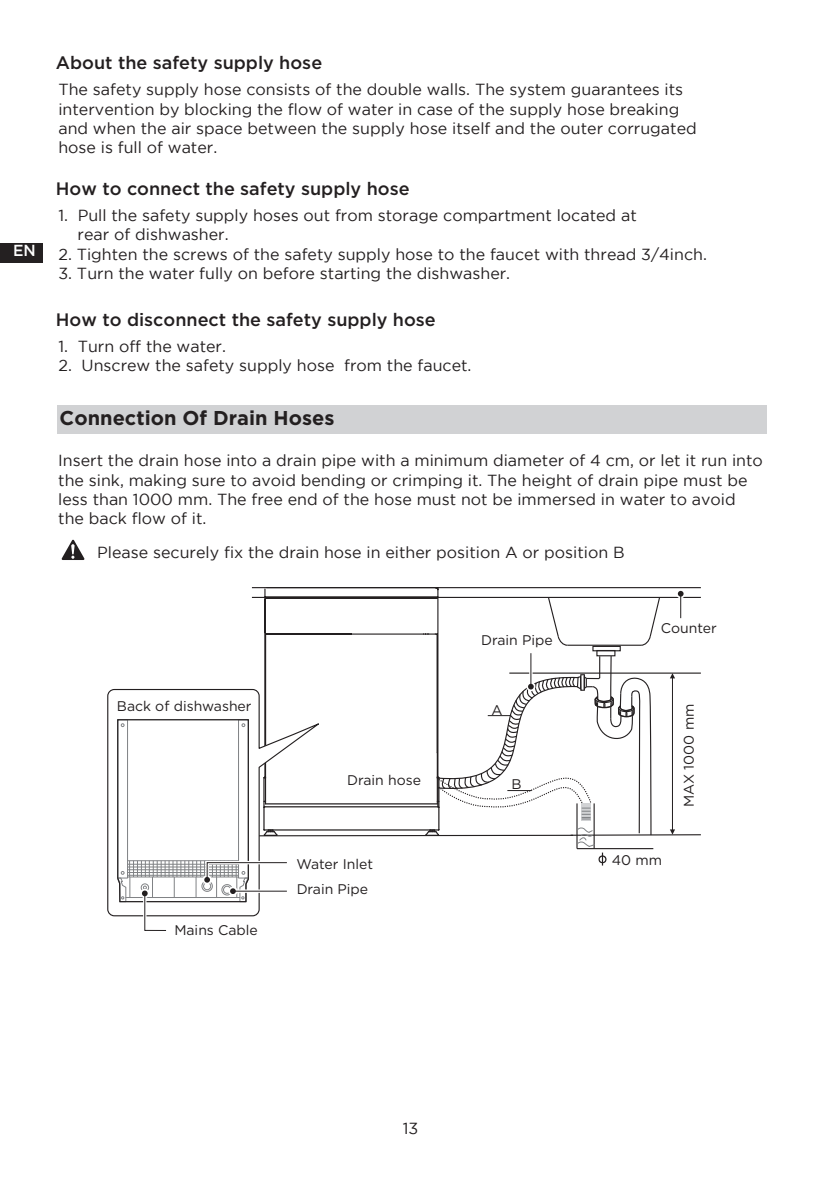
<style>
.page{position:relative;width:823px;height:1191px;background:#fff}
.page>*{position:absolute;margin:0;border:0;box-sizing:border-box;transform-origin:0 0}
.t1{font:700 20px "Gotham";color:#231f20}
.t2{font:500 18px "Gotham";color:#231f20}
.t3{font:16px/19.2px "Gotham";color:#231f20}
.t4{font:500 16px "Gotham";color:#fff}
.t5{font:14px/25px "Gotham";color:#231f20}
</style>
<div class="page">
<svg style="left:62px;top:540px;width:22px;height:20px"></svg>
<div style="left:58px;top:405px;width:708px;height:28px;background:#d1d2d4"></div>
<hr style="left:570px;top:834px;width:130px;height:2px;background:#252122">
<hr style="left:246px;top:834px;width:326px;height:2px;background:#252122">
<svg style="left:639px;top:596px;width:21px;height:50px"></svg>
<hr style="left:567px;top:644px;width:73px;height:2px;background:#252122">
<svg style="left:546px;top:596px;width:22px;height:50px"></svg>
<div style="left:592px;top:646px;width:28px;height:5px;border:1px solid #252122"></div>
<hr style="left:252px;top:597px;width:448px;height:1px;background:#252122">
<hr style="left:576px;top:848px;width:77px;height:1px;background:#252122">
<hr style="left:252px;top:587px;width:448px;height:1px;background:#252122">
<hr style="left:437px;top:589px;width:1px;height:188px;background:#231f20">
<hr style="left:436px;top:634px;width:1px;height:170px;background:#231f20">
<hr style="left:265px;top:634px;width:1px;height:119px;background:#231f20">
<hr style="left:264px;top:589px;width:1px;height:188px;background:#231f20">
<hr style="left:265px;top:633px;width:172px;height:1px;background:#231f20">
<hr style="left:266px;top:598px;width:170px;height:1px;background:#231f20">
<hr style="left:265px;top:596px;width:172px;height:1px;background:#231f20">
<svg style="left:266px;top:634px;width:16px;height:1px"></svg>
<hr style="left:265px;top:803px;width:172px;height:1px;background:#231f20">
<hr style="left:264px;top:806px;width:174px;height:1px;background:#231f20">
<hr style="left:264px;top:829px;width:174px;height:1px;background:#231f20">
<svg style="left:422px;top:634px;width:14px;height:1px"></svg>
<hr style="left:509px;top:672px;width:191px;height:1px;background:#231f20">
<svg style="left:669px;top:673px;width:5px;height:161px"></svg>
<svg style="left:107px;top:688px;width:212px;height:229px"></svg>
<svg style="left:424px;top:655px;width:227px;height:210px"></svg>
<svg style="left:116px;top:718px;width:174px;height:213px"></svg>
<hr style="left:530px;top:653px;width:1px;height:33px;background:#231f20">
<div style="left:675px;top:589px;width:10px;height:9px;border:3px solid #fff;border-radius:50%"></div>
<svg style="left:677px;top:591px;width:6px;height:27px"></svg>
<div style="left:0;top:243px;width:43px;height:20px;background:#242021"></div>
<p class="t4" style="left:13px;top:241px;width:24px">EN</p>
<p class="t2" style="left:56px;top:53px;width:267px">About the safety supply hose</p>
<p class="t3" style="left:58px;top:80px;width:639px">The safety supply hose consists of the double walls. The system guarantees its intervention by blocking the flow of water in case of the supply hose breaking and when the air space between the supply hose itself and the outer corrugated hose is full of water.</p>
<p class="t2" style="left:56px;top:178px;width:355px">How to connect the safety supply hose</p>
<p class="t3" style="left:78px;top:206px;width:560px;text-indent:-19px">1. Pull the safety supply hoses out from storage compartment located at rear of dishwasher.</p>
<p class="t3" style="left:58px;top:244px;width:649px">2. Tighten the screws of the safety supply hose to the faucet with thread 3/4inch.</p>
<p class="t3" style="left:58px;top:263px;width:453px">3. Turn the water fully on before starting the dishwasher.</p>
<p class="t2" style="left:56px;top:309px;width:381px">How to disconnect the safety supply hose</p>
<p class="t3" style="left:58px;top:336px;width:169px">1. Turn off the water.</p>
<p class="t3" style="left:58px;top:356px;width:414px">2. Unscrew the safety supply hose from the faucet.</p>
<p class="t1" style="left:60px;top:404px;width:276px">Connection Of Drain Hoses</p>
<p class="t3" style="left:58px;top:451px;width:705px">Insert the drain hose into a drain pipe with a minimum diameter of 4 cm, or let it run into the sink, making sure to avoid bending or crimping it. The height of drain pipe must be less than 1000 mm. The free end of the hose must not be immersed in water to avoid the back flow of it.</p>
<p class="t3" style="left:97px;top:542px;width:528px">Please securely fix the drain hose in either position A or position B</p>
<p class="t5" style="left:117px;top:693px;width:136px">Back of dishwasher</p>
<p class="t5" style="left:174px;top:917px;width:85px">Mains Cable</p>
<p class="t5" style="left:347px;top:767px;width:75px">Drain hose</p>
<p class="t5" style="left:296px;top:851px;width:78px">Water Inlet<br>Drain Pipe</p>
<p class="t5" style="left:481px;top:627px;width:73px">Drain Pipe</p>
<p class="t5" style="left:660px;top:615px;width:57px">Counter</p>
<p class="t5" style="left:491px;top:697px;width:13px">A</p>
<p class="t5" style="left:675px;top:807px;width:105px;rotate:-90deg">MAX 1000 mm</p>
<p class="t5" style="left:511px;top:771px;width:12px">B</p>
<p class="t5" style="left:611px;top:847px;width:52px">40 mm</p>
<p class="t3" style="left:402px;top:1118px;width:17px">13</p>
</div>
